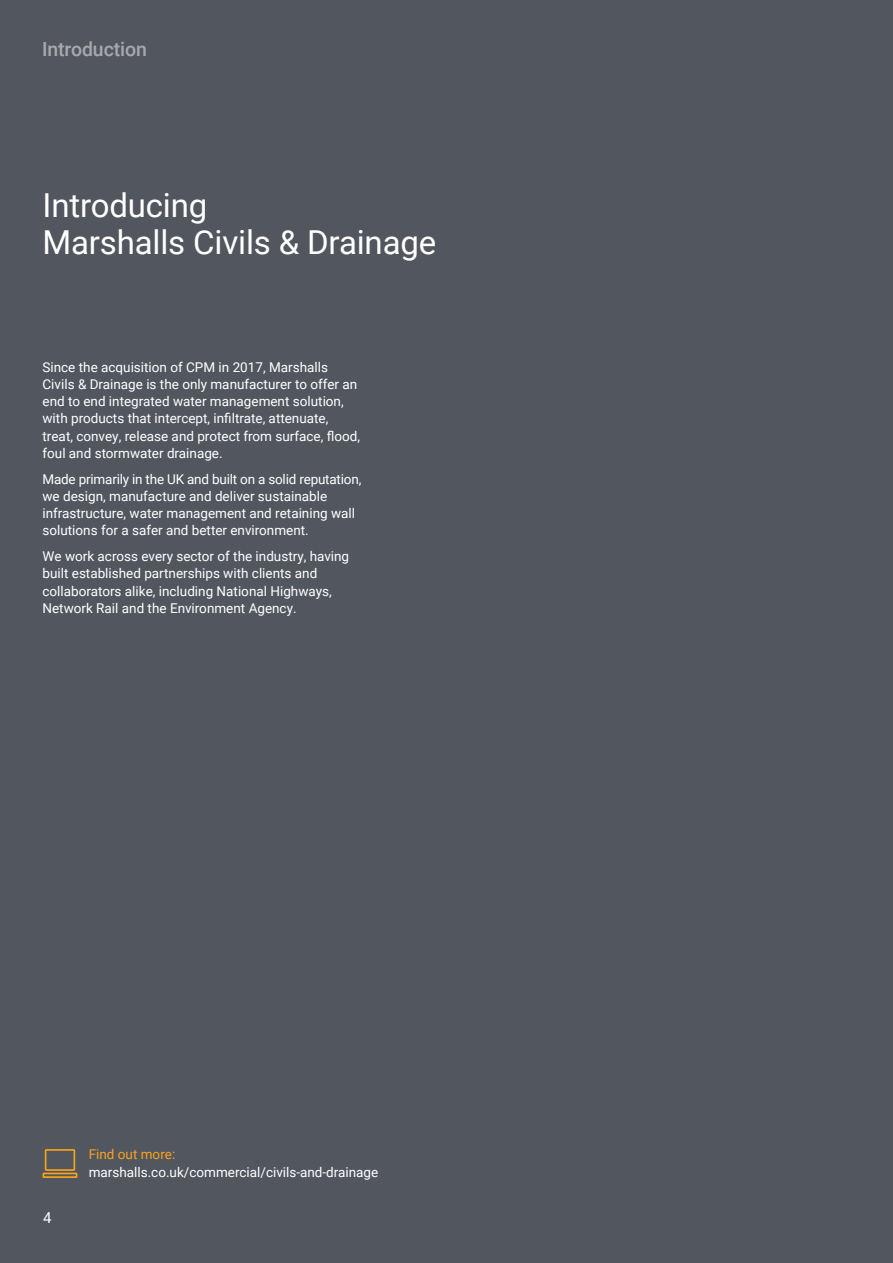
<style>
.page{position:relative;width:893px;height:1263px;background:#52575f}
.page>*{position:absolute;margin:0;border:0;box-sizing:border-box;transform-origin:0 0}
.Headline_-_22pt_Regu{font:33px "Roboto";letter-spacing:-.005em;color:#fff}
.Page_Title_-_13pt_Me{font:500 19.5px "Roboto";letter-spacing:-.005em;color:#a8a9ad}
.t1{font:15px "Roboto";color:#fff}
.Body_copy_-_9pt_Regu{font:13.5px/17.2px "Roboto";color:#fff}
.Body_copy_-_9pt_Regu-2{font:13.5px "Roboto";color:#f9a31b}
</style>
<div class="page">
<div style="left:45px;top:1149px;width:30px;height:22px;border:2px solid #f9a31b"></div>
<svg style="left:42px;top:1172px;width:36px;height:6px"></svg>
<p class="Page_Title_-_13pt_Me" style="left:42px;top:36px;width:106px">Introduction</p>
<p class="Headline_-_22pt_Regu" style="left:43px;top:182px;width:166px">Introducing</p>
<p class="Headline_-_22pt_Regu" style="left:43px;top:219px;width:395px">Marshalls Civils &amp; Drainage</p>
<p class="Body_copy_-_9pt_Regu" style="left:43px;top:358px;width:319px">Since the acquisition of CPM in 2017, Marshalls Civils &amp; Drainage is the only manufacturer to offer an end to end integrated water management solution, with products that intercept, infiltrate, attenuate, treat, convey, release and protect from surface, flood, foul and stormwater drainage.</p>
<p class="Body_copy_-_9pt_Regu" style="left:43px;top:470px;width:320px">Made primarily in the UK and built on a solid reputation, we design, manufacture and deliver sustainable infrastructure, water management and retaining wall solutions for a safer and better environment.</p>
<p class="Body_copy_-_9pt_Regu" style="left:43px;top:547px;width:308px">We work across every sector of the industry, having built established partnerships with clients and collaborators alike, including National Highways, Network Rail and the Environment Agency.</p>
<p class="Body_copy_-_9pt_Regu-2" style="left:89px;top:1145px;width:88px">Find out more:</p>
<p class="t1" style="left:43px;top:1207px;width:10px">4</p>
<p class="Body_copy_-_9pt_Regu" style="left:89px;top:1163px;width:291px">marshalls.co.uk/commercial/civils-and-drainage</p>
</div>
